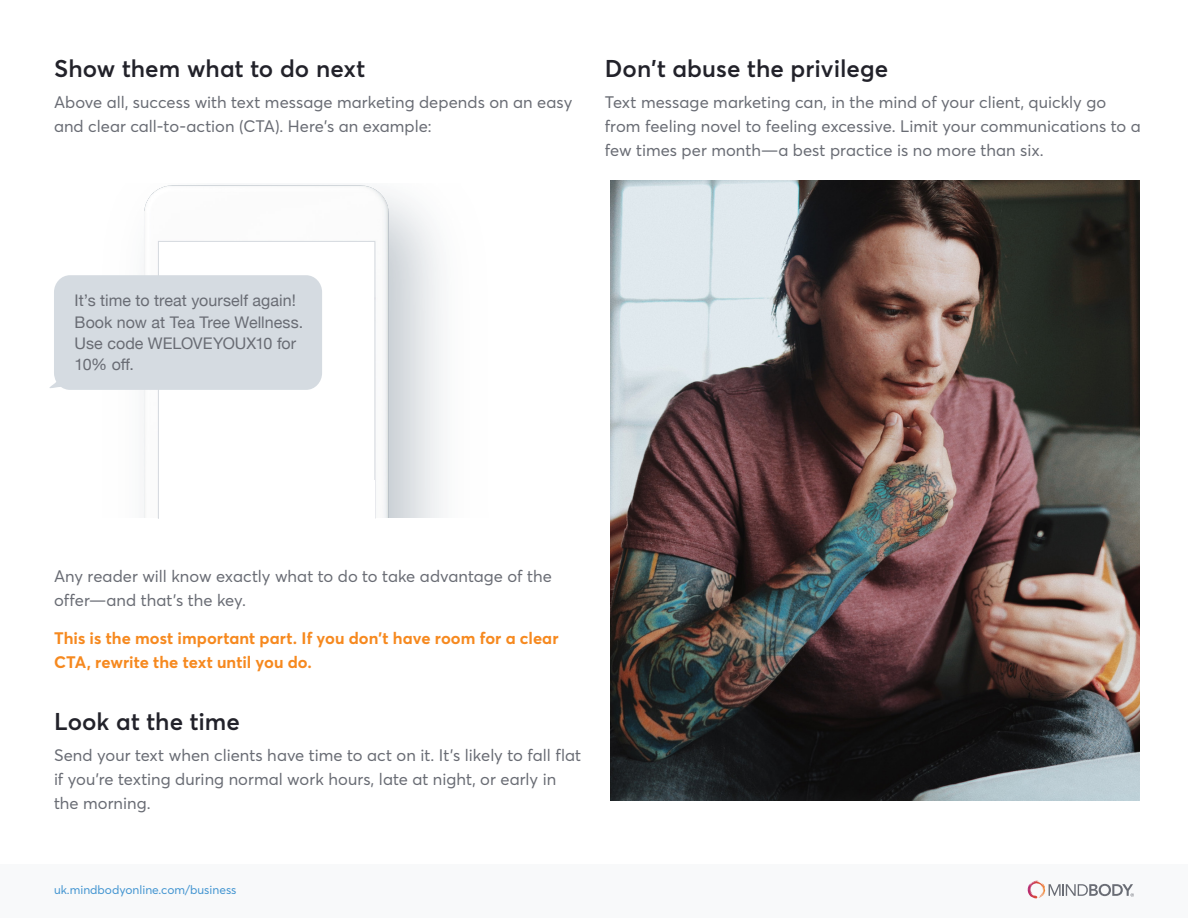
<style>
.page{position:relative;width:1188px;height:918px;background:#fff}
.page>*{position:absolute;margin:0;border:0;box-sizing:border-box;transform-origin:0 0}
.t1{font:600 24px "Averta";letter-spacing:.005em;color:#22222a}
.t2{font:16.5px/24px "Averta";color:#696c74}
.t3{font:700 16.5px/24px "Averta";letter-spacing:.005em;color:#f6891f}
.t4{font:16.05px/21.3px "Helvetica Neue";color:#696c74}
.t5{font:12px "Averta";color:#4395d1}
</style>
<div class="page">
<div style="left:0;top:864px;width:1188px;height:54px;background:#f8f9fa"></div>
<svg style="left:1028px;top:881px;width:11px;height:17px"></svg>
<svg style="left:1049px;top:884px;width:85px;height:13px"></svg>
<img style="left:144px;top:185px;width:297px;height:333px">
<div style="left:158px;top:241px;width:217px;height:277px;background:#fff;border:1px solid #d5d9de"></div>
<div style="left:159px;top:480px;width:216px;height:39px;background:#fff"></div>
<div style="left:49px;top:275px;width:273px;height:115px;background:#d5dbe1"></div>
<img style="left:610px;top:180px;width:529px;height:620px">
<h1 class="t1" style="left:54px;top:52px;width:313px">Show them what to do next</h1>
<p class="t2" style="left:54px;top:90px;width:520px">Above all, success with text message marketing depends on an easy and clear call-to-action (CTA). Here’s an example:</p>
<h1 class="t1" style="left:605px;top:52px;width:285px">Don’t abuse the privilege</h1>
<p class="t2" style="left:605px;top:90px;width:537px">Text message marketing can, in the mind of your client, quickly go from feeling novel to feeling excessive. Limit your communications to a few times per month—a best practice is no more than six.</p>
<p class="t4" style="left:75px;top:291px;width:230px">It’s time to treat yourself again!<br>Book now at Tea Tree Wellness.<br>Use code WELOVEYOUX10 for<br>10% off.</p>
<p class="t2" style="left:54px;top:564px;width:499px">Any reader will know exactly what to do to take advantage of the offer—and that’s the key.</p>
<p class="t3" style="left:54px;top:625px;width:506px">This is the most important part. If you don’t have room for a clear<br>CTA, rewrite the text until you do.</p>
<h1 class="t1" style="left:54px;top:704px;width:188px">Look at the time</h1>
<p class="t2" style="left:54px;top:742px;width:529px">Send your text when clients have time to act on it. It’s likely to fall flat if you’re texting during normal work hours, late at night, or early in the morning.</p>
<p class="t5" style="left:54px;top:881px;width:184px">uk.mindbodyonline.com/business</p>
</div>
